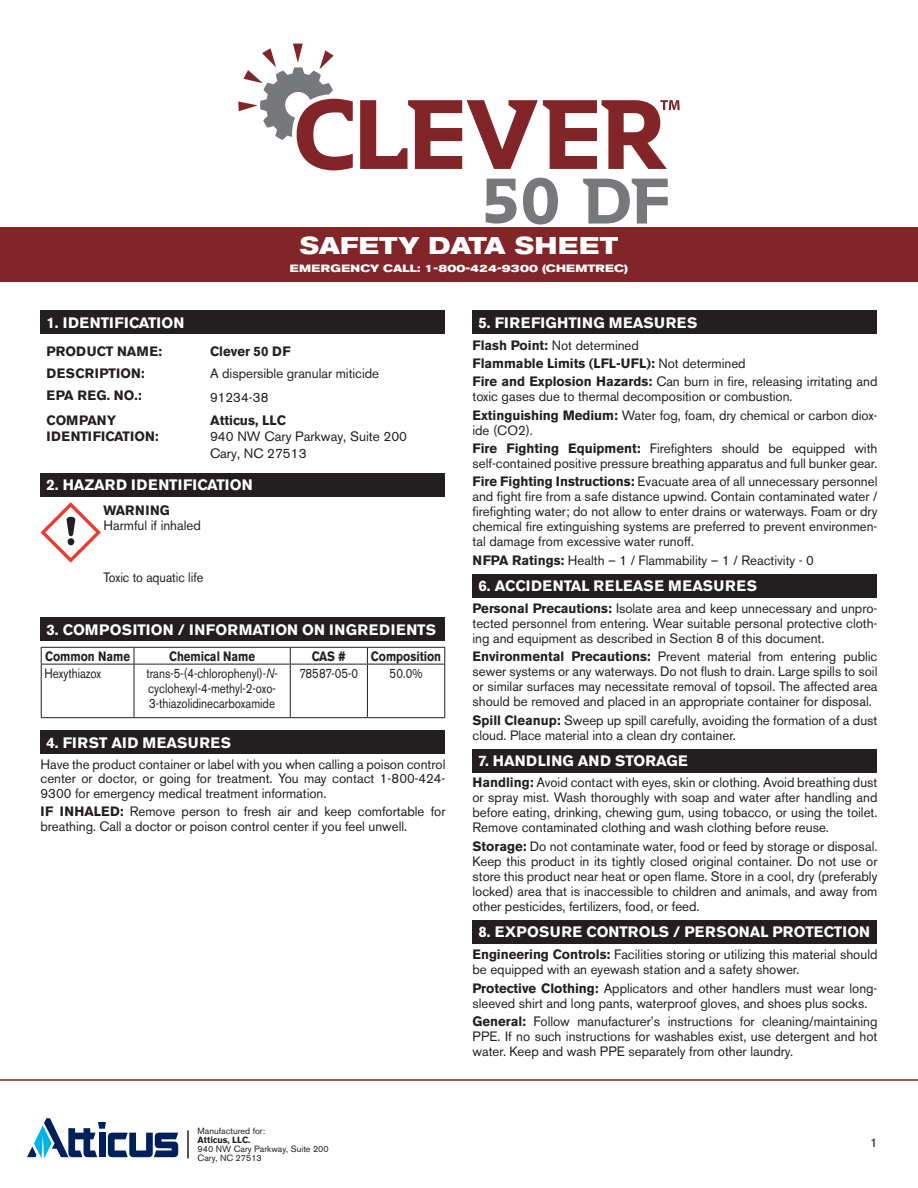
<style>
.page{position:relative;width:918px;height:1188px;background:#fff}
.page>*{position:absolute;margin:0;border:0;box-sizing:border-box;transform-origin:0 0}
.t1{font:700 expanded 24px "Akzidenz Grotesk BE";letter-spacing:.02em;color:#fff}
.t2{font:700 15px "Akzidenz Grotesk BE";color:#fff}
.t3{font:700 15px "Akzidenz Grotesk BE";letter-spacing:.02em;color:#fff}
.t4{font:700 15px "Akzidenz Grotesk BE";letter-spacing:.04em;color:#fff}
.t5{font:13.5px/15px "Akzidenz Grotesk BE";color:#231f20}
.t6{font:13.5px/15px "Akzidenz Grotesk BE";color:#231f20;scale:.85 1}
.t7{font:700 13.5px/16.2px "Akzidenz Grotesk BE";color:#231f20}
.t8{font:700 13.5px "Akzidenz Grotesk BE";color:#231f20;scale:.85 1}
.t9{font:700 13.5px/22.2px "Akzidenz Grotesk BE";letter-spacing:.02em;color:#231f20}
.t10{font:13.5px "Akzidenz Grotesk BE";color:#231f20;scale:.93 1}
.t11{font:700 13.5px "Akzidenz Grotesk BE";letter-spacing:.03em;color:#231f20}
.t12{font:12.75px "Akzidenz Grotesk BE";color:#231f20}
.t13{font:700 expanded 10.5px "Akzidenz Grotesk BE";letter-spacing:.02em;color:#fff}
.t14{font:9px/9px "Akzidenz Grotesk BE";color:#231f20}
.t15{font:700 9px "Akzidenz Grotesk BE";color:#231f20}
.s1{font-style:italic}
.s2{font-weight:700}
</style>
<div class="page">
<hr style="left:0;top:1079px;width:918px;height:2px;background:#822528">
<svg style="left:27px;top:1118px;width:151px;height:40px"></svg>
<hr style="left:187px;top:1130px;width:2px;height:28px;background:#231f20">
<div style="left:0;top:228px;width:918px;height:54px;background:#822528"></div>
<div style="left:40px;top:310px;width:406px;height:24px;background:#231f20"></div>
<div style="left:40px;top:473px;width:406px;height:23px;background:#231f20"></div>
<div style="left:40px;top:618px;width:406px;height:23px;background:#231f20"></div>
<hr style="left:41px;top:647px;width:93px;height:1px;background:#231f20">
<svg style="left:41px;top:648px;width:1px;height:16px"></svg>
<hr style="left:134px;top:647px;width:156px;height:1px;background:#231f20">
<svg style="left:134px;top:648px;width:1px;height:16px"></svg>
<hr style="left:290px;top:647px;width:77px;height:1px;background:#231f20">
<svg style="left:290px;top:648px;width:1px;height:16px"></svg>
<hr style="left:367px;top:647px;width:78px;height:1px;background:#231f20">
<svg style="left:367px;top:648px;width:1px;height:16px"></svg>
<svg style="left:444px;top:648px;width:1px;height:16px"></svg>
<hr style="left:41px;top:664px;width:93px;height:1px;background:#231f20">
<hr style="left:41px;top:664px;width:1px;height:53px;background:#231f20">
<hr style="left:134px;top:664px;width:156px;height:1px;background:#231f20">
<hr style="left:134px;top:664px;width:1px;height:53px;background:#231f20">
<hr style="left:290px;top:664px;width:77px;height:1px;background:#231f20">
<hr style="left:290px;top:664px;width:1px;height:53px;background:#231f20">
<hr style="left:367px;top:664px;width:78px;height:1px;background:#231f20">
<hr style="left:367px;top:664px;width:1px;height:53px;background:#231f20">
<hr style="left:444px;top:664px;width:1px;height:53px;background:#231f20">
<hr style="left:41px;top:717px;width:93px;height:1px;background:#231f20">
<hr style="left:134px;top:717px;width:156px;height:1px;background:#231f20">
<hr style="left:290px;top:717px;width:77px;height:1px;background:#231f20">
<hr style="left:367px;top:717px;width:78px;height:1px;background:#231f20">
<div style="left:40px;top:731px;width:406px;height:23px;background:#231f20"></div>
<div style="left:472px;top:310px;width:406px;height:24px;background:#231f20"></div>
<div style="left:472px;top:574px;width:406px;height:23px;background:#231f20"></div>
<div style="left:472px;top:749px;width:406px;height:23px;background:#231f20"></div>
<div style="left:472px;top:920px;width:406px;height:23px;background:#231f20"></div>
<svg style="left:486px;top:179px;width:31px;height:45px"></svg>
<svg style="left:523px;top:178px;width:35px;height:47px"></svg>
<svg style="left:583px;top:179px;width:85px;height:45px"></svg>
<svg style="left:238px;top:44px;width:115px;height:126px"></svg>
<svg style="left:360px;top:100px;width:320px;height:69px"></svg>
<svg style="left:40px;top:502px;width:61px;height:61px"></svg>
<h1 class="t1" style="left:300px;top:232px;width:320px">SAFETY DATA SHEET</h1>
<p class="t13" style="left:290px;top:262px;width:340px">EMERGENCY CALL: 1-800-424-9300 (CHEMTREC)</p>
<p class="t2" style="left:46px;top:314px;width:139px">1. IDENTIFICATION</p>
<p class="t9" style="left:46px;top:340px;width:117px">PRODUCT NAME:<br>DESCRIPTION:<br>EPA REG. NO.:</p>
<p class="t7" style="left:46px;top:413px;width:114px">COMPANY<br>IDENTIFICATION:</p>
<p class="t7" style="left:210px;top:343px;width:82px">Clever 50 DF</p>
<p class="t5" style="left:210px;top:362px;width:171px;line-height:23.5px">A dispersible granular miticide<br>91234-38</p>
<p class="t7" style="left:210px;top:413px;width:77px">Atticus, LLC</p>
<p class="t5" style="left:210px;top:428px;width:199px;line-height:16.2px">940 NW Cary Parkway, Suite 200<br>Cary, NC 27513</p>
<p class="t2" style="left:46px;top:476px;width:208px">2. HAZARD IDENTIFICATION</p>
<p class="t11" style="left:104px;top:503px;width:68px">WARNING</p>
<p class="t5" style="left:104px;top:518px;width:99px">Harmful if inhaled</p>
<p class="t10" style="left:104px;top:569px;width:109px">Toxic to aquatic life</p>
<p class="t3" style="left:46px;top:621px;width:391px">3. COMPOSITION / INFORMATION ON INGREDIENTS</p>
<p class="t8" style="left:45px;top:648px;width:101px">Common Name</p>
<p class="t8" style="left:169px;top:648px;width:103px">Chemical Name</p>
<p class="t8" style="left:312px;top:648px;width:42px">CAS #</p>
<p class="t8" style="left:371px;top:648px;width:84px">Composition</p>
<p class="t6" style="left:45px;top:665px;width:68px">Hexythiazox</p>
<p class="t6" style="left:146px;top:666px;width:156px">trans-5-(4-chlorophenyl)-<span class="s1">N&shy;</span>cyclohexyl-4-methyl-2-oxo-<br>3-thiazolidinecarboxamide</p>
<p class="t6" style="left:299px;top:665px;width:71px">78587-05-0</p>
<p class="t6" style="left:390px;top:665px;width:41px">50.0%</p>
<p class="t4" style="left:46px;top:734px;width:186px">4. FIRST AID MEASURES</p>
<p class="t5" style="left:40px;top:757px;width:406px;line-height:14.2px;text-align:justify">Have the product container or label with you when calling a poison control center or doctor, or going for treatment. You may contact 1-800-424- 9300 for emergency medical treatment information.</p>
<p class="t5" style="left:40px;top:804px;width:407px"><span class="s2">IF INHALED:</span> Remove person to fresh air and keep comfortable for breathing. Call a doctor or poison control center if you feel unwell.</p>
<p class="t3" style="left:478px;top:314px;width:221px">5. FIREFIGHTING MEASURES</p>
<p class="t5" style="left:472px;top:336px;width:406px;line-height:18.3px"><span class="s2">Flash Point:</span> Not determined<br><span class="s2">Flammable Limits (LFL-UFL):</span> Not determined<br><span class="s2">Fire and Explosion Hazards:</span> Can burn in fire, releasing irritating and</p>
<p class="t5" style="left:472px;top:387px;width:406px;line-height:18.3px">toxic gases due to thermal decomposition or combustion.<br><span class="s2">Extinguishing Medium:</span> Water fog, foam, dry chemical or carbon diox-</p>
<p class="t5" style="left:472px;top:421px;width:406px;line-height:18.3px">ide (CO2).<br><span class="s2">Fire Fighting Equipment:</span> Firefighters should be equipped with</p>
<p class="t5" style="left:472px;top:454px;width:406px;line-height:18.3px">self-contained positive pressure breathing apparatus and full bunker gear.<br><span class="s2">Fire Fighting Instructions:</span> Evacuate area of all unnecessary personnel</p>
<p class="t5" style="left:472px;top:489px;width:407px;text-align:justify">and fight fire from a safe distance upwind. Contain contaminated water / firefighting water; do not allow to enter drains or waterways. Foam or dry chemical fire extinguishing systems are preferred to prevent environmen&shy;tal damage from excessive water runoff.</p>
<p class="t5" style="left:472px;top:552px;width:343px"><span class="s2">NFPA Ratings:</span> Health – 1 / Flammability – 1 / Reactivity - 0</p>
<p class="t3" style="left:478px;top:577px;width:280px">6. ACCIDENTAL RELEASE MEASURES</p>
<p class="t5" style="left:472px;top:601px;width:406px;text-align:justify"><span class="s2">Personal Precautions:</span> Isolate area and keep unnecessary and unpro&shy;tected personnel from entering. Wear suitable personal protective cloth&shy;ing and equipment as described in Section 8 of this document.</p>
<p class="t5" style="left:472px;top:649px;width:407px;text-align:justify"><span class="s2">Environmental Precautions:</span> Prevent material from entering public sewer systems or any waterways. Do not flush to drain. Large spills to soil or similar surfaces may necessitate removal of topsoil. The affected area should be removed and placed in an appropriate container for disposal.</p>
<p class="t5" style="left:472px;top:712px;width:406px"><span class="s2">Spill Cleanup:</span> Sweep up spill carefully, avoiding the formation of a dust cloud. Place material into a clean dry container.</p>
<p class="t2" style="left:478px;top:752px;width:211px">7. HANDLING AND STORAGE</p>
<p class="t5" style="left:472px;top:775px;width:407px;text-align:justify"><span class="s2">Handling:</span> Avoid contact with eyes, skin or clothing. Avoid breathing dust or spray mist. Wash thoroughly with soap and water after handling and before eating, drinking, chewing gum, using tobacco, or using the toilet.<br>Remove contaminated clothing and wash clothing before reuse.</p>
<p class="t5" style="left:472px;top:839px;width:407px;text-align:justify"><span class="s2">Storage:</span> Do not contaminate water, food or feed by storage or disposal.<br>Keep this product in its tightly closed original container. Do not use or store this product near heat or open flame. Store in a cool, dry (preferably locked) area that is inaccessible to children and animals, and away from other pesticides, fertilizers, food, or feed.</p>
<p class="t2" style="left:478px;top:924px;width:393px">8. EXPOSURE CONTROLS / PERSONAL PROTECTION</p>
<p class="t5" style="left:472px;top:947px;width:407px"><span class="s2">Engineering Controls:</span> Facilities storing or utilizing this material should be equipped with an eyewash station and a safety shower.</p>
<p class="t5" style="left:472px;top:980px;width:406px"><span class="s2">Protective Clothing:</span> Applicators and other handlers must wear long&shy;sleeved shirt and long pants, waterproof gloves, and shoes plus socks.</p>
<p class="t5" style="left:472px;top:1014px;width:407px;text-align:justify"><span class="s2">General:</span> Follow manufacturer’s instructions for cleaning/maintaining PPE. If no such instructions for washables exist, use detergent and hot water. Keep and wash PPE separately from other laundry.</p>
<p class="t14" style="left:198px;top:1127px;width:69px">Manufactured for:</p>
<p class="t15" style="left:198px;top:1135px;width:54px">Atticus, LLC.</p>
<p class="t14" style="left:198px;top:1145px;width:133px">940 NW Cary Parkway, Suite 200<br>Cary, NC 27513</p>
<p class="t12" style="left:870px;top:1135px;width:9px">1</p>
</div>
